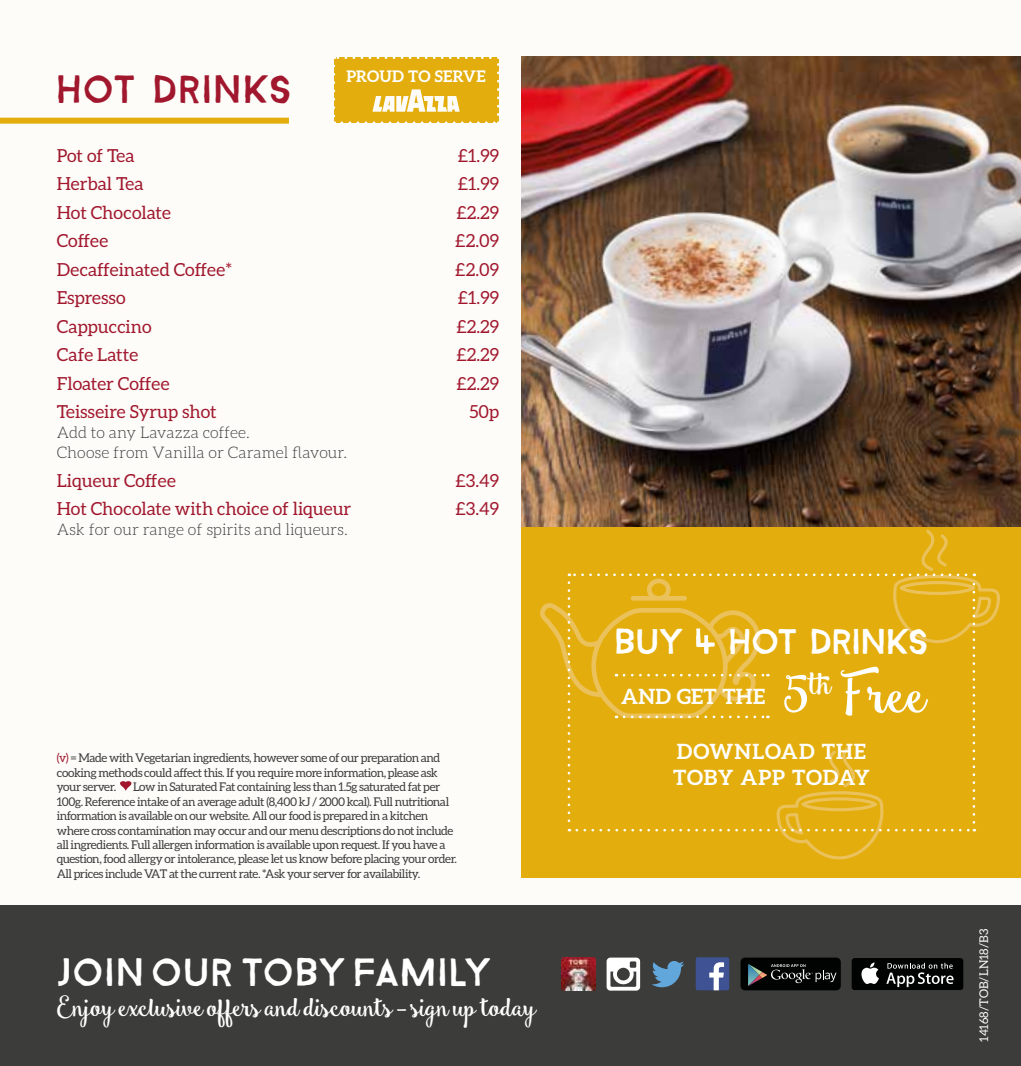
<style>
.page{position:relative;width:1021px;height:1066px;background:#fff}
.page>*{position:absolute;margin:0;border:0;box-sizing:border-box;transform-origin:0 0}
.t1{font:40px "Bizon";letter-spacing:.06em;color:#fff}
.t2{font:40px "Bizon";letter-spacing:.06em;color:#a1182e}
.t3{font:36.2px "Bizon";letter-spacing:.02em;color:#fff}
.t4{font:26.4px "Smoothie Shoppe";letter-spacing:-.05em;color:#fff}
.t5{font:700 21px/26px "Aleo";letter-spacing:.03em;color:#fff}
.t6{font:18px "Aleo";color:#a1182e}
.t7{font:300 16px/20px "Aleo";color:#3c3c3b}
.t8{font:700 16px "Aleo";letter-spacing:.01em;color:#fff}
.t9{font:12px/14.4px "Aleo";letter-spacing:-.035em;color:#3c3c3b}
.t10{font:12px "Aleo";letter-spacing:.005em;color:#fdfcfa}
.s1{color:#a1182e}
.s2{font-family:"Smoothie Shoppe";font-weight:400;font-size:54.6px}
</style>
<div class="page">
<div style="left:0;top:0;width:1020px;height:1066px;background:#fdfcf9"></div>
<div style="left:334px;top:58px;width:164px;height:65px;background:#e3ae0d"></div>
<svg style="left:334px;top:66px;width:1px;height:57px"></svg>
<svg style="left:342px;top:121px;width:157px;height:2px"></svg>
<svg style="left:497px;top:57px;width:2px;height:58px"></svg>
<svg style="left:334px;top:57px;width:156px;height:2px"></svg>
<svg style="left:372px;top:89px;width:87px;height:23px"></svg>
<div style="left:0;top:118px;width:289px;height:6px;background:#e3ae0d"></div>
<img style="left:522px;top:57px;width:498px;height:470px">
<svg style="left:120px;top:781px;width:12px;height:10px"></svg>
<div style="left:0;top:905px;width:1020px;height:161px;background:#3c3c3b"></div>
<svg style="left:851px;top:958px;width:112px;height:32px;background:#2d2e2e"></svg>
<div style="left:740px;top:957px;width:100px;height:33px;background:#010202;border-radius:4px"></div>
<svg style="left:748px;top:964px;width:88px;height:22px"></svg>
<svg style="left:606px;top:957px;width:34px;height:33px"></svg>
<div style="left:695px;top:957px;width:34px;height:33px;background:#3e5294;border-radius:2px"></div>
<svg style="left:709px;top:962px;width:15px;height:28px"></svg>
<svg style="left:652px;top:961px;width:32px;height:26px"></svg>
<img style="left:562px;top:957px;width:33px;height:34px">
<div style="left:522px;top:527px;width:498px;height:351px;background:#e3ae0d"></div>
<svg style="left:540px;top:529px;width:460px;height:330px"></svg>
<h1 class="t2" style="left:57px;top:74px;width:235px">hoT DRINKS</h1>
<h3 class="t8" style="left:346px;top:67px;width:141px">PROUD TO SERVE</h3>
<h3 class="t6" style="left:57px;top:145px;width:79px">Pot of Tea</h3>
<h3 class="t6" style="left:457px;top:145px;width:43px">£1.99</h3>
<h3 class="t6" style="left:57px;top:174px;width:88px">Herbal Tea</h3>
<h3 class="t6" style="left:457px;top:174px;width:43px">£1.99</h3>
<h3 class="t6" style="left:57px;top:202px;width:116px">Hot Chocolate</h3>
<h3 class="t6" style="left:456px;top:202px;width:44px">£2.29</h3>
<h3 class="t6" style="left:57px;top:231px;width:53px">Coffee</h3>
<h3 class="t6" style="left:455px;top:231px;width:45px">£2.09</h3>
<h3 class="t6" style="left:57px;top:259px;width:177px">Decaffeinated Coffee*</h3>
<h3 class="t6" style="left:455px;top:259px;width:45px">£2.09</h3>
<h3 class="t6" style="left:57px;top:288px;width:70px">Espresso</h3>
<h3 class="t6" style="left:457px;top:288px;width:43px">£1.99</h3>
<h3 class="t6" style="left:57px;top:316px;width:96px">Cappuccino</h3>
<h3 class="t6" style="left:456px;top:316px;width:44px">£2.29</h3>
<h3 class="t6" style="left:57px;top:345px;width:83px">Cafe Latte</h3>
<h3 class="t6" style="left:456px;top:345px;width:44px">£2.29</h3>
<h3 class="t6" style="left:57px;top:373px;width:114px">Floater Coffee</h3>
<h3 class="t6" style="left:456px;top:373px;width:44px">£2.29</h3>
<h3 class="t6" style="left:57px;top:402px;width:162px">Teisseire Syrup shot</h3>
<h3 class="t6" style="left:469px;top:402px;width:31px">50p</h3>
<h3 class="t7" style="left:57px;top:423px;width:292px">Add to any Lavazza coffee.<br>Choose from Vanilla or Caramel flavour.</h3>
<h3 class="t6" style="left:57px;top:470px;width:121px">Liqueur Coffee</h3>
<h3 class="t6" style="left:455px;top:470px;width:45px">£3.49</h3>
<h3 class="t6" style="left:57px;top:499px;width:296px">Hot Chocolate with choice of liqueur</h3>
<h3 class="t6" style="left:455px;top:499px;width:45px">£3.49</h3>
<h3 class="t7" style="left:57px;top:520px;width:292px">Ask for our range of spirits and liqueurs.</h3>
<p class="t9" style="left:57px;top:751px;width:385px"><span class="s1">(v)</span> = Made with Vegetarian ingredients, however some of our preparation and cooking methods could affect this. If you require more information, please ask your server.</p>
<p class="t9" style="left:57px;top:780px;width:402px;text-indent:76px">Low in Saturated Fat containing less than 1.5g saturated fat per 100g. Reference intake of an average adult (8,400 kJ / 2000 kcal). Full nutritional information is available on our website. All our food is prepared in a kitchen where cross contamination may occur and our menu descriptions do not include all ingredients. Full allergen information is available upon request. If you have a question, food allergy or intolerance, please let us know before placing your order.<br>All prices include VAT at the current rate. *Ask your server for availability.</p>
<h1 class="t1" style="left:57px;top:956px;width:436px">JOIN OUR TOBY FAMILY</h1>
<h3 class="t4" style="left:57px;top:990px;width:482px">Enjoy exclusive offers and discounts - sign up today</h3>
<h2 class="t3" style="left:615px;top:627px;width:69px">BUY</h2>
<h2 class="t3" style="left:729px;top:627px;width:200px">HOT DRINKS</h2>
<h3 class="t5" style="left:621px;top:682px;width:308px">AND GET THE <span class="s2">5</span><sup>th</sup> <span class="s2">Free</span></h3>
<h3 class="t5" style="left:673px;top:738px;width:198px">DOWNLOAD THE<br>TOBY APP TODAY</h3>
<p class="t10" style="left:977px;top:1041px;width:114px;rotate:-90deg">14168/TOB/LN18/B3</p>
</div>
